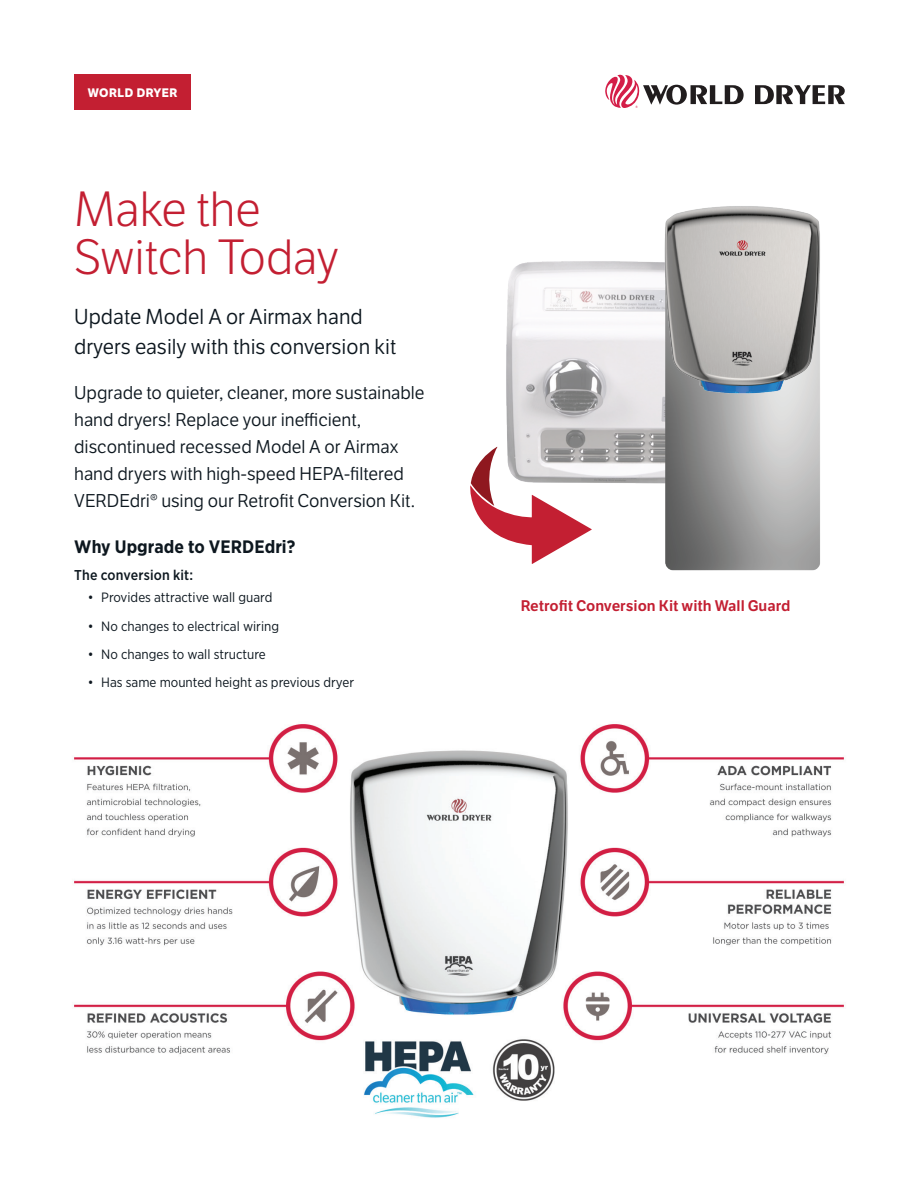
<style>
.page{position:relative;width:918px;height:1188px;background:#fff}
.page>*{position:absolute;margin:0;border:0;box-sizing:border-box;transform-origin:0 0}
.t1{font:300 48px/48px "LFT Etica";color:#c31f32}
.t2{font:21px/30px "LFT Etica";color:#0d171f}
.t3{font:18px/27px "LFT Etica";color:#0d171f}
.t4{font:700 18px "Gotham Narrow";letter-spacing:.005em;color:#0d171f}
.t5{font:15px "LFT Etica SB";color:#c31f32}
.t6{font:500 14.25px "Gotham Narrow";letter-spacing:.01em;color:#0d171f}
.t7{font:13.5px "Gotham Narrow";color:#0d171f}
.t8{font:700 12px "LFT Etica";letter-spacing:.04em;color:#fff}
</style>
<div class="page">
<div style="left:74px;top:74px;width:117px;height:36px;background:#c31f32"></div>
<img style="left:506px;top:261px;width:157px;height:223px">
<img style="left:663px;top:407px;width:157px;height:164px">
<img style="left:661px;top:206px;width:159px;height:201px">
<svg style="left:605px;top:75px;width:139px;height:33px"></svg>
<svg style="left:755px;top:85px;width:90px;height:19px"></svg>
<img style="left:74px;top:724px;width:770px;height:394px">
<svg style="left:470px;top:447px;width:122px;height:117px"></svg>
<p class="t8" style="left:88px;top:85px;width:91px">WORLD DRYER</p>
<h1 class="t1" style="left:74px;top:187px;width:266px">Make the<br>Switch Today</h1>
<p class="t2" style="left:74px;top:303px;width:324px">Update Model A or Airmax hand dryers easily with this conversion kit</p>
<p class="t3" style="left:74px;top:379px;width:352px">Upgrade to quieter, cleaner, more sustainable hand dryers! Replace your inefficient, discontinued recessed Model A or Airmax hand dryers with high-speed HEPA-filtered VERDEdri® using our Retrofit Conversion Kit.</p>
<p class="t4" style="left:74px;top:535px;width:223px">Why Upgrade to VERDEdri?</p>
<p class="t6" style="left:74px;top:566px;width:120px">The conversion kit:</p>
<p class="t7" style="left:88px;top:589px;width:186px">• Provides attractive wall guard</p>
<p class="t7" style="left:88px;top:618px;width:193px">• No changes to electrical wiring</p>
<p class="t7" style="left:88px;top:646px;width:180px">• No changes to wall structure</p>
<p class="t7" style="left:88px;top:674px;width:268px">• Has same mounted height as previous dryer</p>
<p class="t5" style="left:521px;top:597px;width:271px">Retrofit Conversion Kit with Wall Guard</p>
</div>
